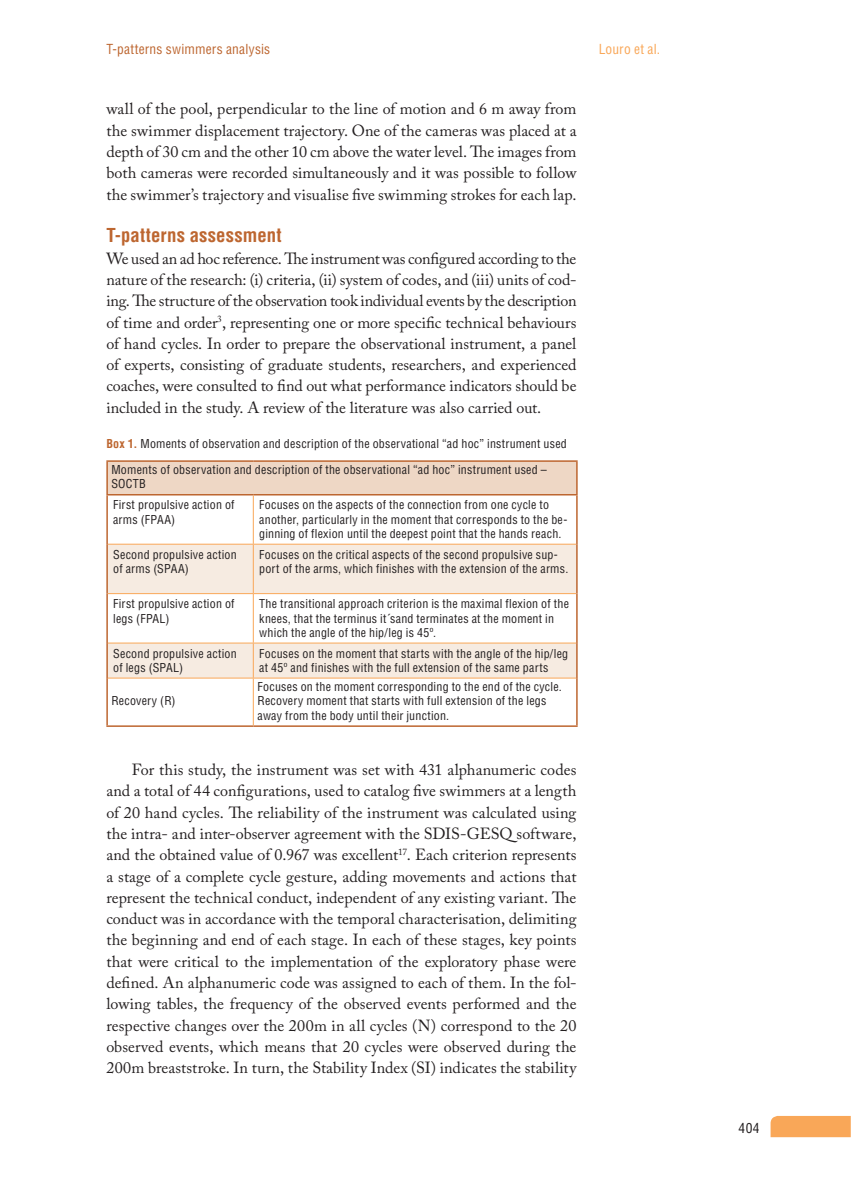
<style>
.page{position:relative;width:851px;height:1191px;background:#fff}
.page>*{position:absolute;margin:0;border:0;box-sizing:border-box;transform-origin:0 0}
.subsubtítulo{font:700 condensed 18.75px "Helvetica LT Std";letter-spacing:.01em;color:#bd6630}
.texto{font:16.05px/21.3px "Adobe Caslon Pro";letter-spacing:.005em;color:#231f20;text-align:justify}
.texto_s_espaco{font:16.05px/21.3px "Adobe Caslon Pro";letter-spacing:.005em;color:#231f20;text-align:justify}
.t1{font:condensed 13.5px "Helvetica LT Std";letter-spacing:.015em;color:#bd6630}
.t2{font:condensed 13.5px "Helvetica LT Std";letter-spacing:.015em;color:#f9a758}
.t3{font:condensed 13.5px "Helvetica LT Std";color:#231f20}
.tabela_esq{font:condensed 12px/14.4px "Helvetica LT Std";letter-spacing:.02em;color:#231f20}
.legenda{font:condensed 12px "Helvetica LT Std";letter-spacing:.02em;color:#231f20}
.s1{font-weight:700;color:#bd6630}
</style>
<div class="page">
<div style="left:770px;top:1116px;width:80px;height:21px;background:#f9a758"></div>
<div style="left:107px;top:461px;width:470px;height:34px;background:#eed7c5"></div>
<svg style="left:108px;top:545px;width:468px;height:132px;fill:#f6ebe1"></svg>
<hr style="left:106px;top:494px;width:147px;height:1px;background:#bd6630">
<hr style="left:253px;top:494px;width:324px;height:1px;background:#bd6630">
<hr style="left:106px;top:460px;width:147px;height:2px;background:#bd6630">
<hr style="left:106px;top:462px;width:2px;height:32px;background:#bd6630">
<hr style="left:253px;top:460px;width:324px;height:2px;background:#bd6630">
<hr style="left:576px;top:462px;width:1px;height:32px;background:#bd6630">
<hr style="left:106px;top:495px;width:2px;height:49px;background:#bd6630">
<hr style="left:576px;top:495px;width:1px;height:49px;background:#bd6630">
<hr style="left:106px;top:544px;width:2px;height:49px;background:#bd6630">
<hr style="left:576px;top:544px;width:1px;height:49px;background:#bd6630">
<hr style="left:106px;top:593px;width:2px;height:50px;background:#bd6630">
<hr style="left:576px;top:593px;width:1px;height:50px;background:#bd6630">
<hr style="left:106px;top:643px;width:2px;height:35px;background:#bd6630">
<hr style="left:576px;top:643px;width:1px;height:35px;background:#bd6630">
<hr style="left:106px;top:678px;width:2px;height:47px;background:#bd6630">
<hr style="left:576px;top:678px;width:1px;height:47px;background:#bd6630">
<hr style="left:106px;top:725px;width:147px;height:2px;background:#bd6630">
<hr style="left:253px;top:725px;width:324px;height:2px;background:#bd6630">
<hr style="left:253px;top:495px;width:1px;height:49px;background:#f9a758">
<hr style="left:108px;top:544px;width:145px;height:1px;background:#f9a758">
<hr style="left:253px;top:544px;width:323px;height:1px;background:#f9a758">
<hr style="left:253px;top:544px;width:1px;height:49px;background:#f9a758">
<hr style="left:108px;top:593px;width:145px;height:1px;background:#f9a758">
<hr style="left:253px;top:593px;width:323px;height:1px;background:#f9a758">
<hr style="left:253px;top:594px;width:1px;height:48px;background:#f9a758">
<hr style="left:108px;top:642px;width:145px;height:1px;background:#f9a758">
<hr style="left:253px;top:642px;width:323px;height:1px;background:#f9a758">
<hr style="left:253px;top:643px;width:1px;height:34px;background:#f9a758">
<hr style="left:108px;top:677px;width:145px;height:1px;background:#f9a758">
<hr style="left:253px;top:677px;width:323px;height:1px;background:#f9a758">
<hr style="left:253px;top:678px;width:1px;height:47px;background:#f9a758">
<p class="t1" style="left:106px;top:41px;width:165px">T-patterns swimmers analysis</p>
<p class="t2" style="left:598px;top:41px;width:63px">Louro et al.</p>
<p class="texto_s_espaco" style="left:106px;top:98px;width:471px">wall of the pool, perpendicular to the line of motion and 6 m away from the swimmer displacement trajectory. One of the cameras was placed at a depth of 30 cm and the other 10 cm above the water level. The images from both cameras were recorded simultaneously and it was possible to follow the swimmer’s trajectory and visualise five swimming strokes for each lap.</p>
<p class="subsubtítulo" style="left:106px;top:224px;width:177px">T-patterns assessment</p>
<p class="texto_s_espaco" style="left:106px;top:247px;width:471px">We used an ad hoc reference. The instrument was configured according to the nature of the research: (i) criteria, (ii) system of codes, and (iii) units of cod&shy;ing. The structure of the observation took individual events by the description of time and order<sup>3</sup>, representing one or more specific technical behaviours of hand cycles. In order to prepare the observational instrument, a panel of experts, consisting of graduate students, researchers, and experienced coaches, were consulted to find out what performance indicators should be included in the study. A review of the literature was also carried out.</p>
<p class="legenda" style="left:106px;top:436px;width:462px"><span class="s1">Box 1.</span> Moments of observation and description of the observational “ad hoc” instrument used</p>
<p class="tabela_esq" style="left:111px;top:462px;width:437px">Moments of observation and description of the observational “ad hoc” instrument used –<br>SOCTB</p>
<p class="tabela_esq" style="left:113px;top:498px;width:123px">First propulsive action of arms (FPAA)</p>
<p class="tabela_esq" style="left:259px;top:498px;width:309px">Focuses on the aspects of the connection from one cycle to another, particularly in the moment that corresponds to the be&shy;ginning of flexion until the deepest point that the hands reach.</p>
<p class="tabela_esq" style="left:113px;top:547px;width:125px">Second propulsive action of arms (SPAA)</p>
<p class="tabela_esq" style="left:259px;top:547px;width:310px">Focuses on the critical aspects of the second propulsive sup&shy;port of the arms, which finishes with the extension of the arms.</p>
<p class="tabela_esq" style="left:113px;top:596px;width:123px">First propulsive action of legs (FPAL)</p>
<p class="tabela_esq" style="left:259px;top:596px;width:311px">The transitional approach criterion is the maximal flexion of the knees, that the terminus it´sand terminates at the moment in which the angle of the hip/leg is 45º.</p>
<p class="tabela_esq" style="left:113px;top:646px;width:125px">Second propulsive action of legs (SPAL)</p>
<p class="tabela_esq" style="left:259px;top:646px;width:310px">Focuses on the moment that starts with the angle of the hip/leg at 45º and finishes with the full extension of the same parts</p>
<p class="tabela_esq" style="left:111px;top:693px;width:66px">Recovery (R)</p>
<p class="tabela_esq" style="left:257px;top:679px;width:306px">Focuses on the moment corresponding to the end of the cycle.<br>Recovery moment that starts with full extension of the legs away from the body until their junction.</p>
<p class="texto" style="left:106px;top:759px;width:471px;text-indent:26px">For this study, the instrument was set with 431 alphanumeric codes and a total of 44 configurations, used to catalog five swimmers at a length of 20 hand cycles. The reliability of the instrument was calculated using the intra- and inter-observer agreement with the SDIS-GESQ software, and the obtained value of 0.967 was excellent<sup>17</sup>. Each criterion represents a stage of a complete cycle gesture, adding movements and actions that represent the technical conduct, independent of any existing variant. The conduct was in accordance with the temporal characterisation, delimiting the beginning and end of each stage. In each of these stages, key points that were critical to the implementation of the exploratory phase were defined. An alphanumeric code was assigned to each of them. In the fol&shy;lowing tables, the frequency of the observed events performed and the respective changes over the 200m in all cycles (N) correspond to the 20 observed events, which means that 20 cycles were observed during the 200m breaststroke. In turn, the Stability Index (SI) indicates the stability</p>
<p class="t3" style="left:738px;top:1120px;width:23px">404</p>
</div>
